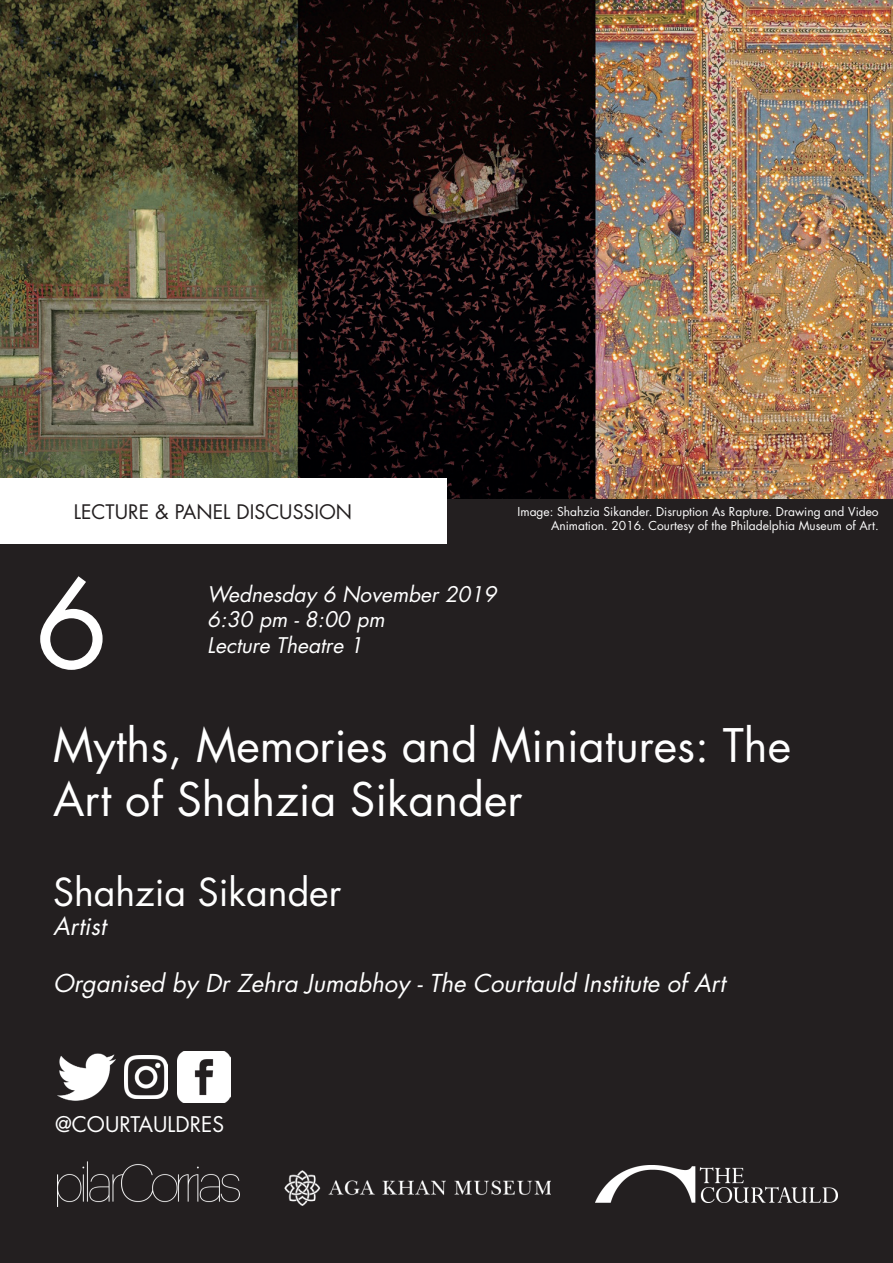
<style>
.page{position:relative;width:893px;height:1263px;background:#fff}
.page>*{position:absolute;margin:0;border:0;box-sizing:border-box;transform-origin:0 0}
.t1{font:120px "Futura Std";color:#fff}
.t2{font:45px/54px "Futura Std";color:#fff}
.t3{font:37.5px "Futura Std";color:#fff}
.t4{font:italic 24px "Futura Std";color:#fff}
.t5{font:italic 21px/25.2px "Futura Std";color:#fff}
.t6{font:21px "Futura Std";color:#fff}
.t7{font:19.5px "Futura Std";color:#231f20}
.t8{font:12px/14.4px "Futura Std";color:#fff;text-align:right}
</style>
<div class="page">
<img style="left:0;top:0;width:893px;height:500px">
<div style="left:0;top:500px;width:893px;height:763px;background:#231f20"></div>
<div style="left:0;top:478px;width:446px;height:66px;background:#fff"></div>
<img style="left:595px;top:1165px;width:242px;height:37px">
<img style="left:58px;top:1053px;width:57px;height:48px">
<img style="left:125px;top:1055px;width:42px;height:43px">
<img style="left:177px;top:1051px;width:53px;height:51px">
<img style="left:57px;top:1161px;width:183px;height:45px">
<img style="left:284px;top:1170px;width:266px;height:36px">
<h3 class="t7" style="left:74px;top:499px;width:280px">LECTURE &amp; PANEL DISCUSSION</h3>
<h1 class="t1" style="left:35px;top:548px;width:75px">6</h1>
<h3 class="t5" style="left:207px;top:582px;width:295px">Wednesday 6 November 2019<br>6:30 pm - 8:00 pm<br>Lecture Theatre 1</h3>
<p class="t8" style="left:518px;top:504px;width:363px">Image: Shahzia Sikander. Disruption As Rapture. Drawing and Video<br>Animation. 2016. Courtesy of the Philadelphia Museum of Art.</p>
<h2 class="t2" style="left:53px;top:719px;width:739px">Myths, Memories and Miniatures: The<br>Art of Shahzia Sikander</h2>
<h3 class="t3" style="left:53px;top:868px;width:290px">Shahzia Sikander</h3>
<h3 class="t4" style="left:53px;top:911px;width:60px">Artist</h3>
<h3 class="t4" style="left:53px;top:967px;width:679px">Organised by Dr Zehra J umabhoy - The Courtauld Institute of Art</h3>
<h3 class="t6" style="left:55px;top:1110px;width:171px">@COURTAULDRES</h3>
</div>
